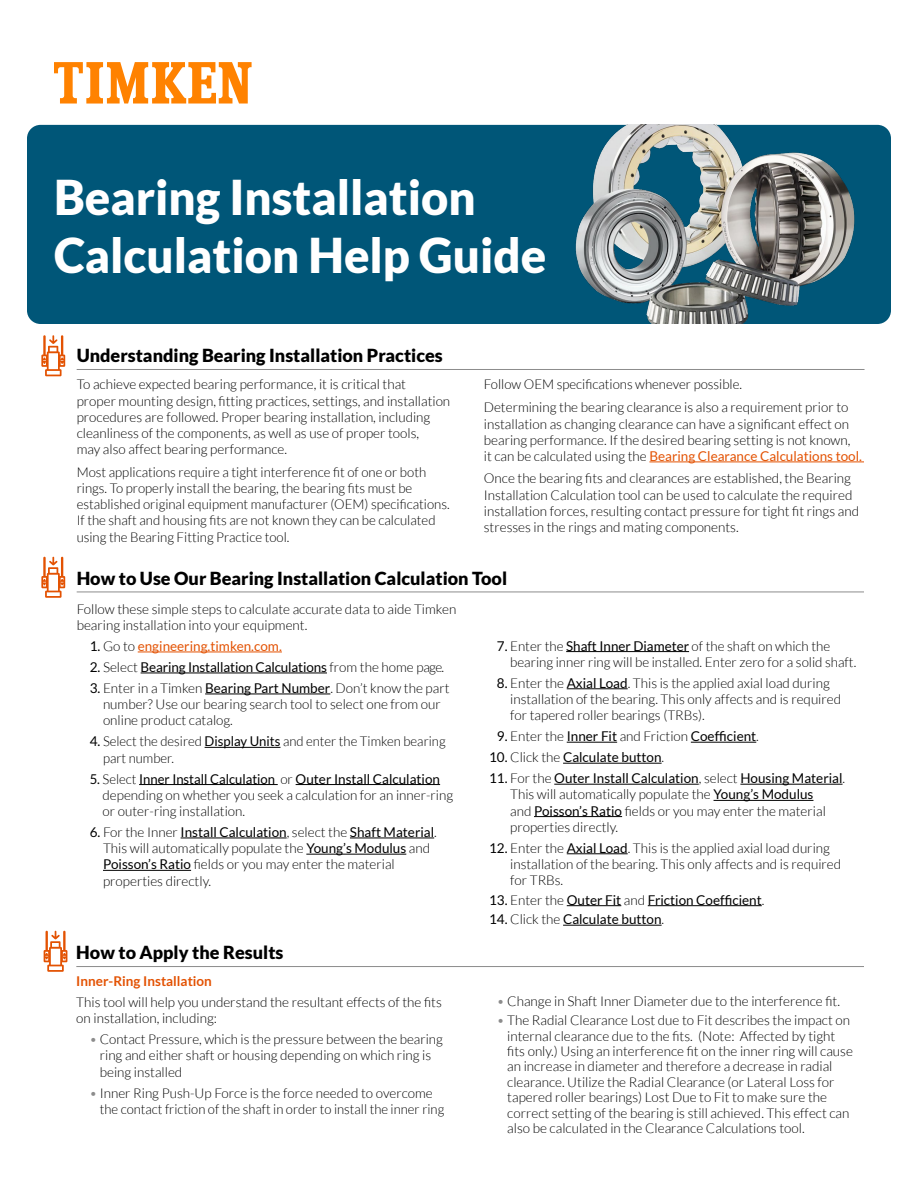
<style>
.page{position:relative;width:918px;height:1188px;background:#fff}
.page>*{position:absolute;margin:0;border:0;box-sizing:border-box;transform-origin:0 0}
.t1{font:900 48px/57.6px "Lato";color:#fff}
.t2{font:900 18px "Lato";color:#000}
.t3{font:300 13.5px/16.2px "Lato";color:#000}
.t4{font:13.5px "Lato";color:#000}
.t5{font:13.5px "Lato";color:#e35203}
.t6{font:700 13.5px "Lato";color:#e35203}
.s1{font-weight:400;color:#e35203}
.s2{color:#000}
.s3{font-weight:300;color:#000}
.s4{font-weight:300}
.s5{font-weight:400}
.s6{color:#8c8c8c}
</style>
<div class="page">
<div style="left:27px;top:125px;width:864px;height:199px;background:#005678;border-radius:14px"></div>
<img style="left:575px;top:125px;width:280px;height:199px">
<svg style="left:54px;top:62px;width:198px;height:42px"></svg>
<hr style="left:649px;top:461px;width:215px;height:1px;background:#e35203">
<hr style="left:77px;top:369px;width:788px;height:1px;background:#8c8c8c">
<hr style="left:77px;top:592px;width:787px;height:1px;background:#8c8c8c">
<hr style="left:76px;top:966px;width:788px;height:1px;background:#8c8c8c">
<svg style="left:41px;top:335px;width:24px;height:41px"></svg>
<svg style="left:41px;top:557px;width:24px;height:41px"></svg>
<svg style="left:44px;top:931px;width:23px;height:41px"></svg>
<hr style="left:138px;top:652px;width:144px;height:1px;background:#e35203">
<hr style="left:141px;top:673px;width:186px;height:1px;background:#000">
<hr style="left:205px;top:694px;width:125px;height:1px;background:#000">
<hr style="left:205px;top:747px;width:76px;height:1px;background:#000">
<hr style="left:139px;top:784px;width:139px;height:1px;background:#000">
<hr style="left:296px;top:784px;width:144px;height:1px;background:#000">
<hr style="left:181px;top:838px;width:106px;height:1px;background:#000">
<hr style="left:350px;top:838px;width:84px;height:1px;background:#000">
<hr style="left:306px;top:854px;width:100px;height:1px;background:#000">
<hr style="left:103px;top:870px;width:88px;height:1px;background:#000">
<hr style="left:566px;top:651px;width:123px;height:1px;background:#000">
<hr style="left:567px;top:688px;width:61px;height:1px;background:#000">
<hr style="left:567px;top:742px;width:50px;height:1px;background:#000">
<hr style="left:691px;top:742px;width:65px;height:1px;background:#000">
<hr style="left:563px;top:763px;width:99px;height:1px;background:#000">
<hr style="left:554px;top:784px;width:145px;height:1px;background:#000">
<hr style="left:740px;top:784px;width:103px;height:1px;background:#000">
<hr style="left:714px;top:800px;width:99px;height:1px;background:#000">
<hr style="left:534px;top:816px;width:88px;height:1px;background:#000">
<hr style="left:567px;top:853px;width:61px;height:1px;background:#000">
<hr style="left:567px;top:905px;width:54px;height:1px;background:#000">
<hr style="left:648px;top:905px;width:114px;height:1px;background:#000">
<hr style="left:563px;top:925px;width:99px;height:1px;background:#000">
<h1 class="t1" style="left:54px;top:168px;width:494px">Bearing Installation<br>Calculation Help Guide</h1>
<h2 class="t2" style="left:77px;top:345px;width:368px">Understanding Bearing Installation Practices</h2>
<p class="t3" style="left:77px;top:377px;width:375px">To achieve expected bearing performance, it is critical that<br>proper mounting design, fitting practices, settings, and installation procedures are followed. Proper bearing installation, including cleanliness of the components, as well as use of proper tools,<br>may also affect bearing performance.</p>
<p class="t3" style="left:77px;top:464px;width:375px">Most applications require a tight interference fit of one or both rings. To properly install the bearing, the bearing fits must be established original equipment manufacturer (OEM) specifications.<br>If the shaft and housing fits are not known they can be calculated using the Bearing Fitting Practice tool.</p>
<p class="t3" style="left:484px;top:373px;width:366px;line-height:23.1px">Follow OEM specifications whenever possible.<br>Determining the bearing clearance is also a requirement prior to</p>
<p class="t3" style="left:484px;top:416px;width:380px">installation as changing clearance can have a significant effect on bearing performance. If the desired bearing setting is not known,<br>it can be calculated using the <span class="s1">Bearing Clearance Calculations tool.</span></p>
<p class="t3" style="left:484px;top:471px;width:377px">Once the bearing fits and clearances are established, the Bearing Installation Calculation tool can be used to calculate the required installation forces, resulting contact pressure for tight fit rings and stresses in the rings and mating components.</p>
<h2 class="t2" style="left:77px;top:568px;width:432px">How to Use Our Bearing Installation Calculation Tool</h2>
<p class="t3" style="left:77px;top:601px;width:381px">Follow these simple steps to calculate accurate data to aide Timken bearing installation into your equipment.</p>
<p class="t5" style="left:90px;top:639px;width:194px"><span class="s2">1.</span> <span class="s3">Go to</span> engineering.timken.com.</p>
<p class="t4" style="left:90px;top:660px;width:356px">2. <span class="s4">Select</span> Bearing Installation Calculations <span class="s4">from the home page.</span></p>
<p class="t3" style="left:103px;top:680px;width:348px;text-indent:-13px"><span class="s5">3.</span> Enter in a Timken <span class="s5">Bearing Part Number</span>. Don’t know the part number? Use our bearing search tool to select one from our online product catalog.</p>
<p class="t3" style="left:103px;top:734px;width:344px;text-indent:-13px"><span class="s5">4.</span> Select the desired <span class="s5">Display Units</span> and enter the Timken bearing part number.</p>
<p class="t3" style="left:103px;top:771px;width:352px;text-indent:-13px"><span class="s5">5.</span> Select <span class="s5">Inner Install Calculation</span> or <span class="s5">Outer Install Calculation </span>depending on whether you seek a calculation for an inner-ring or outer-ring installation.</p>
<p class="t3" style="left:103px;top:824px;width:335px;text-indent:-13px"><span class="s5">6.</span> For the Inner <span class="s5">Install Calculation</span>, select the <span class="s5">Shaft Material</span>.<br>This will automatically populate the <span class="s5">Young’s Modulus</span> and <span class="s5">Poisson’s Ratio</span> fields or you may enter the material properties directly.</p>
<p class="t3" style="left:510px;top:638px;width:348px;text-indent:-13px"><span class="s5">7.</span> Enter the <span class="s5">Shaft Inner Diameter</span> of the shaft on which the bearing inner ring will be installed. Enter zero for a solid shaft.</p>
<p class="t3" style="left:510px;top:675px;width:332px;text-indent:-13px"><span class="s5">8.</span> Enter the <span class="s5">Axial Load</span>. This is the applied axial load during installation of the bearing. This only affects and is required for tapered roller bearings (TRBs).</p>
<p class="t4" style="left:497px;top:729px;width:264px">9. <span class="s4">Enter the</span> Inner Fit <span class="s4">and Friction</span> Coefficient<span class="s4">.</span></p>
<p class="t4" style="left:489px;top:750px;width:177px">10. <span class="s4">Click the</span> Calculate button<span class="s4">.</span></p>
<p class="t3" style="left:510px;top:770px;width:337px;text-indent:-21px"><span class="s5">11.</span> For the <span class="s5">Outer Install Calculation</span>, select <span class="s5">Housing Material</span>.<br>This will automatically populate the <span class="s5">Young’s Modulus<br></span>and <span class="s5">Poisson’s Ratio</span> fields or you may enter the material properties directly.</p>
<p class="t3" style="left:510px;top:840px;width:332px;text-indent:-21px"><span class="s5">12.</span> Enter the <span class="s5">Axial Load</span>. This is the applied axial load during installation of the bearing. This only affects and is required for TRBs.</p>
<p class="t4" style="left:489px;top:892px;width:277px">13. <span class="s4">Enter the</span> Outer Fit <span class="s4">and</span> Friction Coefficient<span class="s4">.</span></p>
<p class="t4" style="left:489px;top:912px;width:177px">14. <span class="s4">Click the</span> Calculate button<span class="s4">.</span></p>
<h2 class="t2" style="left:76px;top:942px;width:209px">How to Apply the Results</h2>
<p class="t6" style="left:76px;top:973px;width:137px">Inner-Ring Installation</p>
<p class="t3" style="left:76px;top:994px;width:367px">This tool will help you understand the resultant effects of the fits on installation, including:</p>
<p class="t3" style="left:100px;top:1031px;width:345px;text-indent:-10px"><span class="s6">•</span> Contact Pressure, which is the pressure between the bearing ring and either shaft or housing depending on which ring is being installed</p>
<p class="t3" style="left:100px;top:1085px;width:346px;text-indent:-10px"><span class="s6">•</span> Inner Ring Push-Up Force is the force needed to overcome the contact friction of the shaft in order to install the inner ring</p>
<p class="t3" style="left:497px;top:993px;width:345px"><span class="s6">•</span> Change in Shaft Inner Diameter due to the interference fit.</p>
<p class="t3" style="left:507px;top:1013px;width:347px;line-height:15.5px;text-indent:-10px"><span class="s6">•</span> The Radial Clearance Lost due to Fit describes the impact on internal clearance due to the fits. (Note: Affected by tight fits only.) Using an interference fit on the inner ring will cause an increase in diameter and therefore a decrease in radial clearance. Utilize the Radial Clearance (or Lateral Loss for tapered roller bearings) Lost Due to Fit to make sure the correct setting of the bearing is still achieved. This effect can also be calculated in the Clearance Calculations tool.</p>
</div>
